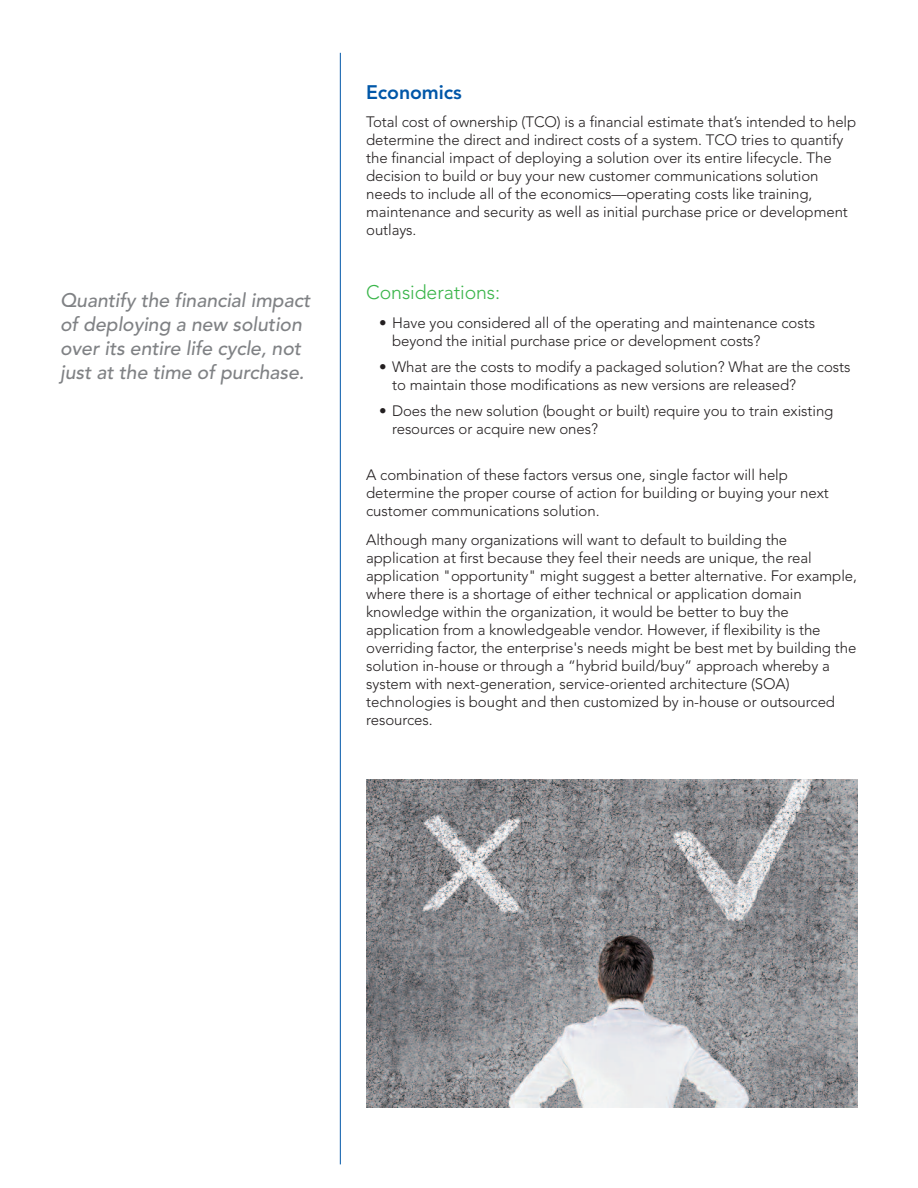
<style>
.page{position:relative;width:918px;height:1188px;background:#fff}
.page>*{position:absolute;margin:0;border:0;box-sizing:border-box;transform-origin:0 0}
.t1{font:italic 500 19.5px/24px "Avenir LT";letter-spacing:-.005em;color:#808285}
.t2{font:300 19.5px "Avenir LT";letter-spacing:-.005em;color:#3ab54a}
.t3{font:800 19.5px "Avenir LT";letter-spacing:-.005em;color:#0157a8}
.t4{font:300 15px/18px "Avenir LT";letter-spacing:-.005em;color:#231f20}
</style>
<div class="page">
<hr style="left:340px;top:53px;width:1px;height:1111px;background:#0157a8">
<img style="left:366px;top:779px;width:491px;height:328px">
<h1 class="t1" style="left:60px;top:290px;width:252px">Quantify the financial impact of deploying a new solution over its entire life cycle, not just at the time of purchase.</h1>
<h1 class="t3" style="left:366px;top:84px;width:97px">Economics</h1>
<p class="t4" style="left:366px;top:114px;width:492px">Total cost of ownership (TCO) is a financial estimate that’s intended to help determine the direct and indirect costs of a system. TCO tries to quantify the financial impact of deploying a solution over its entire lifecycle. The decision to build or buy your new customer communications solution needs to include all of the economics—operating costs like training, maintenance and security as well as initial purchase price or development outlays.</p>
<h1 class="t2" style="left:366px;top:284px;width:136px">Considerations:</h1>
<p class="t4" style="left:392px;top:315px;width:424px;text-indent:-13px">• Have you considered all of the operating and maintenance costs beyond the initial purchase price or development costs?</p>
<p class="t4" style="left:392px;top:359px;width:460px;text-indent:-13px">• What are the costs to modify a packaged solution? What are the costs to maintain those modifications as new versions are released?</p>
<p class="t4" style="left:392px;top:403px;width:443px;text-indent:-13px">• Does the new solution (bought or built) require you to train existing resources or acquire new ones?</p>
<p class="t4" style="left:366px;top:467px;width:464px">A combination of these factors versus one, single factor will help determine the proper course of action for building or buying your next customer communications solution.</p>
<p class="t4" style="left:366px;top:532px;width:492px">Although many organizations will want to default to building the application at first because they feel their needs are unique, the real application "opportunity" might suggest a better alternative. For example, where there is a shortage of either technical or application domain knowledge within the organization, it would be better to buy the application from a knowledgeable vendor. However, if flexibility is the overriding factor, the enterprise's needs might be best met by building the solution in-house or through a “hybrid build/buy” approach whereby a system with next-generation, service-oriented architecture (SOA) technologies is bought and then customized by in-house or outsourced resources.</p>
</div>
